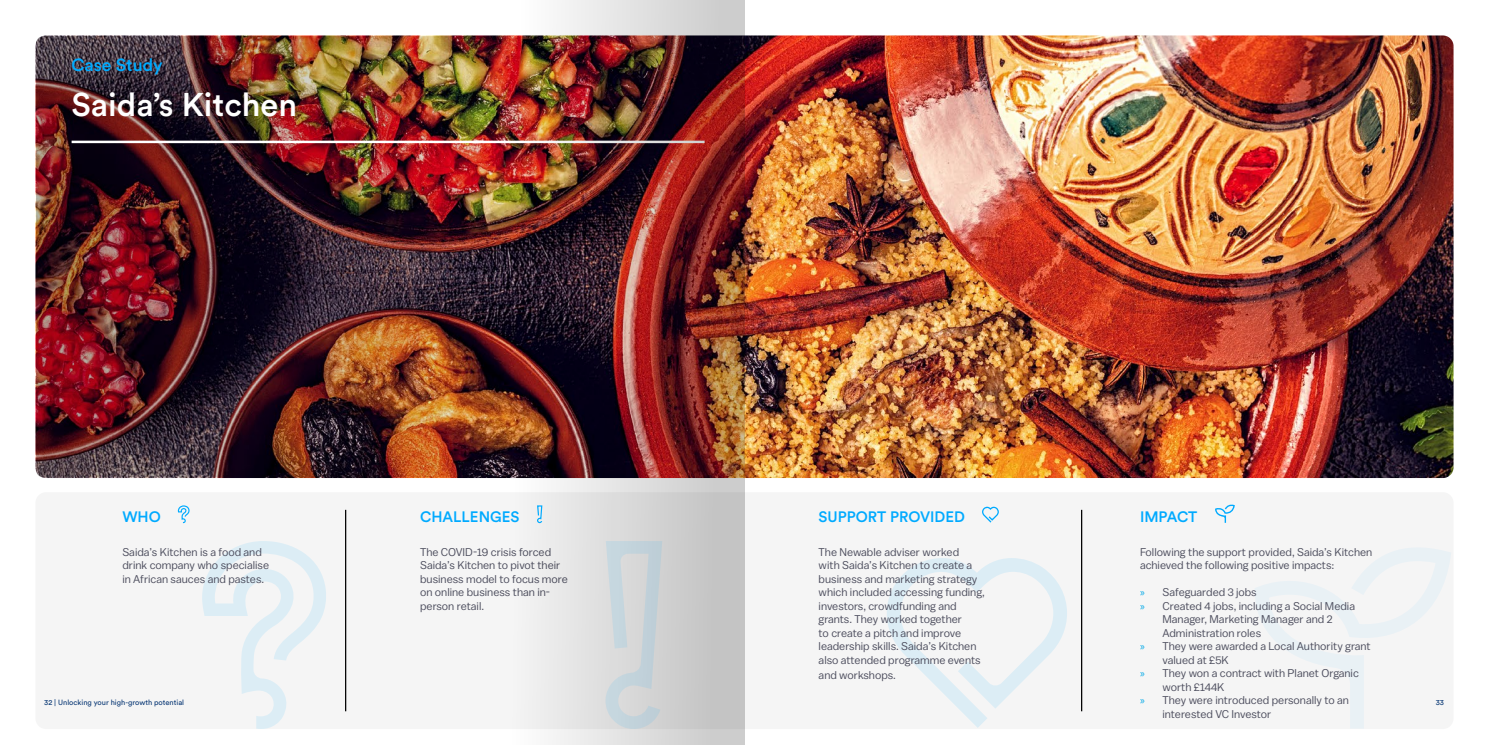
<style>
.page{position:relative;width:1489px;height:745px;background:#fff}
.page>*{position:absolute;margin:0;border:0;box-sizing:border-box;transform-origin:0 0}
.t1{font:500 32.5px "Circular Std";color:#fff}
.t2{font:500 17.5px "Circular Std";color:#00abff}
.t3{font:500 15px "Circular Std";color:#0af}
.t4{font:11.25px/13.5px "Balto";color:#4d4e5e}
.t5{font:7.5px "Circular Std";color:#093875}
.s1{font-family:"Myriad Pro";color:#00a8e7}
</style>
<div class="page">
<div style="left:35px;top:492px;width:1418px;height:236px;background:#f5f5f5;border-radius:11px"></div>
<svg style="left:887px;top:558px;width:180px;height:169px"></svg>
<svg style="left:202px;top:541px;width:124px;height:187px"></svg>
<img style="left:35px;top:35px;width:1418px;height:442px">
<img style="left:36px;top:36px;width:461px;height:441px">
<hr style="left:72px;top:140px;width:632px;height:3px;background:#fff">
<svg style="left:1255px;top:548px;width:196px;height:180px"></svg>
<hr style="left:345px;top:509px;width:1px;height:201px;background:#000">
<hr style="left:1080px;top:509px;width:2px;height:201px;background:#000">
<svg style="left:178px;top:505px;width:12px;height:18px"></svg>
<img style="left:497px;top:0;width:247px;height:744px">
<svg style="left:537px;top:505px;width:5px;height:18px"></svg>
<svg style="left:605px;top:540px;width:57px;height:188px;background:#cdd5d9"></svg>
<svg style="left:982px;top:506px;width:16px;height:16px"></svg>
<svg style="left:1215px;top:504px;width:19px;height:18px"></svg>
<h2 class="t2" style="left:72px;top:54px;width:93px">Case Study</h2>
<h1 class="t1" style="left:72px;top:84px;width:227px">Saida’s Kitchen</h1>
<h3 class="t3" style="left:122px;top:507px;width:40px">WHO</h3>
<p class="t4" style="left:122px;top:544px;width:148px">Saida’s Kitchen is a food and drink company who specialise in African sauces and pastes.</p>
<h3 class="t3" style="left:420px;top:507px;width:101px">CHALLENGES</h3>
<p class="t4" style="left:420px;top:544px;width:149px">The COVID-19 crisis forced<br>Saida’s Kitchen to pivot their business model to focus more on online business than in&shy;person retail.</p>
<h3 class="t3" style="left:818px;top:507px;width:148px">SUPPORT PROVIDED</h3>
<p class="t4" style="left:818px;top:544px;width:168px">The Newable adviser worked<br>with Saida’s Kitchen to create a business and marketing strategy which included accessing funding, investors, crowdfunding and grants. They worked together<br>to create a pitch and improve leadership skills. Saida’s Kitchen also attended programme events</p>
<p class="t4" style="left:818px;top:667px;width:79px">and workshops.</p>
<h3 class="t3" style="left:1139px;top:507px;width:59px">IMPACT</h3>
<p class="t4" style="left:1139px;top:544px;width:234px">Following the support provided, Saida’s Kitchen achieved the following positive impacts:</p>
<p class="t4" style="left:1139px;top:584px;width:118px"><span class="s1">»</span> Safeguarded 3 jobs</p>
<p class="t4" style="left:1139px;top:598px;width:216px"><span class="s1">»</span> Created 4 jobs, including a Social Media</p>
<p class="t4" style="left:1162px;top:611px;width:172px">Manager, Marketing Manager and 2</p>
<p class="t4" style="left:1162px;top:625px;width:100px">Administration roles</p>
<p class="t4" style="left:1139px;top:638px;width:232px"><span class="s1">»</span> They were awarded a Local Authority grant</p>
<p class="t4" style="left:1162px;top:652px;width:68px">valued at £5K</p>
<p class="t4" style="left:1139px;top:665px;width:220px"><span class="s1">»</span> They won a contract with Planet Organic</p>
<p class="t4" style="left:1162px;top:679px;width:64px">worth £144K</p>
<p class="t4" style="left:1139px;top:692px;width:210px"><span class="s1">»</span> They were introduced personally to an</p>
<p class="t4" style="left:1162px;top:706px;width:110px">interested VC Investor</p>
<p class="t5" style="left:44px;top:697px;width:141px">32 | Unlocking your high-growth potential</p>
<p class="t5" style="left:1435px;top:697px;width:10px">33</p>
</div>
